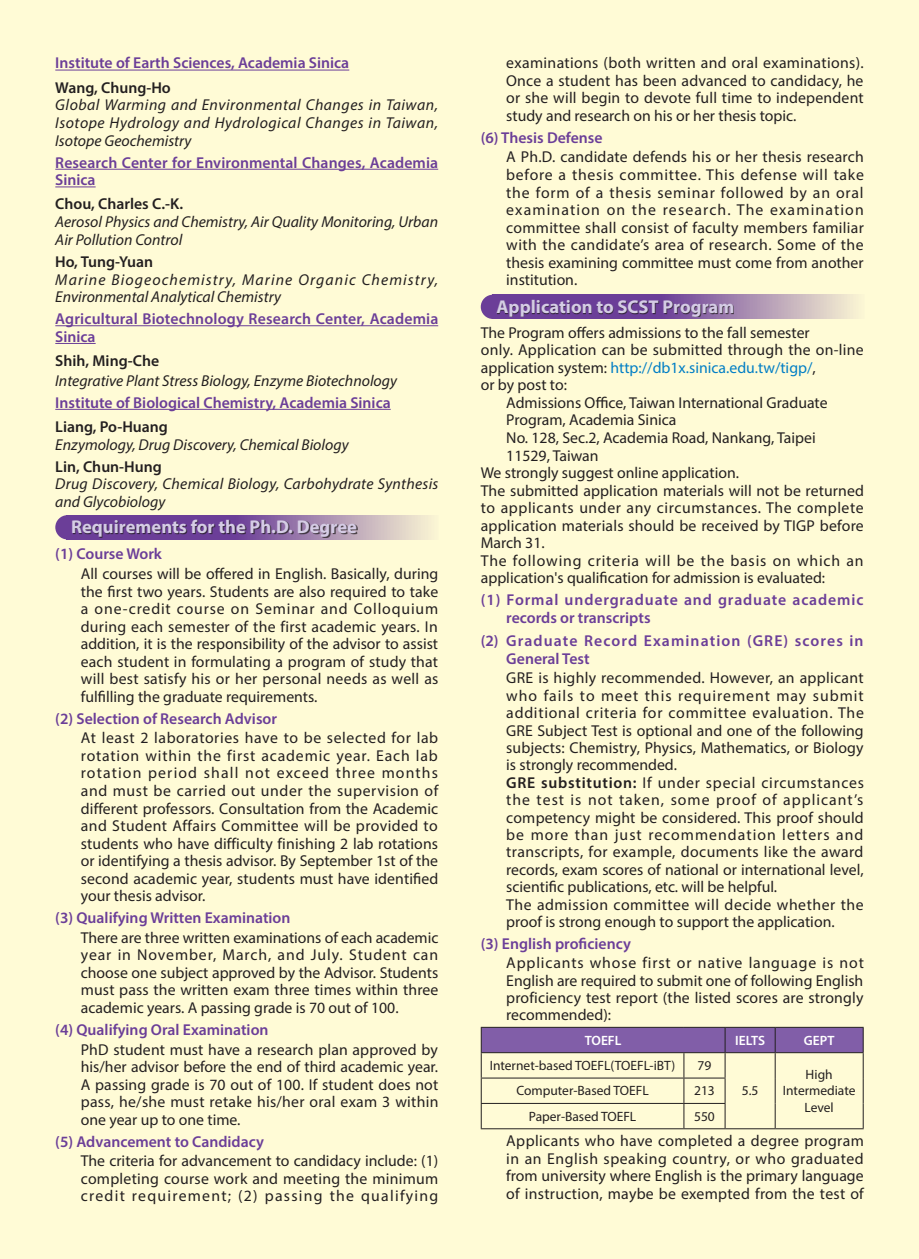
<style>
.page{position:relative;width:919px;height:1259px;background:#fff}
.page>*{position:absolute;margin:0;border:0;box-sizing:border-box;transform-origin:0 0}
.t1{font:700 18.6px "Myriad Pro";color:#d5cce5}
.t2{font:15.75px/17.5px "Myriad Pro";letter-spacing:.005em;color:#231f20;text-align:justify}
.t3{font:600 15.75px/17.7px "Myriad Pro";color:#6b3e98}
.t4{font:italic 15.75px/17.7px "Myriad Pro";color:#231f20}
.t5{font:600 15.75px "Myriad Pro";color:#231f20}
.t6{font:italic 15.75px/17.7px "Myriad Pro";letter-spacing:.07em;color:#231f20}
.t7{font:600 15.75px/17.4px "Myriad Pro";letter-spacing:.05em;color:#6b3e98}
.t8{font:600 15.75px/17.4px "Myriad Pro";letter-spacing:.07em;color:#6b3e98}
.t9{font:15.75px "Myriad Pro";color:#007ec5}
.t10{font:15.75px "Myriad Pro";letter-spacing:.035em;color:#231f20}
.t11{font:15.75px "Myriad Pro";letter-spacing:.055em;color:#231f20}
.t12{font:13.5px/16.2px "Myriad Pro";color:#231f20;text-align:center}
.t13{font:600 13.5px "Myriad Pro";color:#fff}
.s1{color:#231f20}
.s2{font-weight:600}
</style>
<div class="page">
<div style="left:0;top:0;width:918px;height:1259px;background:#fffbd6"></div>
<hr style="left:55px;top:70px;width:294px;height:1px;background:#6b3e98">
<hr style="left:55px;top:169px;width:383px;height:1px;background:#6b3e98">
<hr style="left:55px;top:186px;width:41px;height:1px;background:#6b3e98">
<hr style="left:55px;top:325px;width:383px;height:1px;background:#6b3e98">
<hr style="left:55px;top:343px;width:41px;height:1px;background:#6b3e98">
<hr style="left:55px;top:409px;width:336px;height:1px;background:#6b3e98">
<svg style="left:67px;top:515px;width:364px;height:24px;background:#ab8fb2"></svg>
<svg style="left:55px;top:515px;width:12px;height:24px"></svg>
<div style="left:73px;top:520px;width:284px;height:18px;background:#231f20;opacity:.75"></div>
<svg style="left:493px;top:295px;width:363px;height:24px;background:#a98eb2"></svg>
<svg style="left:480px;top:295px;width:13px;height:24px"></svg>
<div style="left:497px;top:300px;width:237px;height:17px;background:#231f20;opacity:.75"></div>
<svg style="left:480px;top:1027px;width:383px;height:101px"></svg>
<hr style="left:480px;top:1128px;width:204px;height:1px;background:#231f20">
<hr style="left:684px;top:1128px;width:41px;height:1px;background:#231f20">
<hr style="left:725px;top:1128px;width:50px;height:1px;background:#231f20">
<hr style="left:775px;top:1128px;width:88px;height:1px;background:#231f20">
<p class="t3" style="left:55px;top:54px;width:295px">Institute of Earth Sciences, Academia Sinica</p>
<p class="t5" style="left:55px;top:77px;width:117px">Wang, Chung-Ho</p>
<p class="t4" style="left:55px;top:96px;width:384px;text-align:justify">Global Warming and Environmental Changes in Taiwan, Isotope Hydrology and Hydrological Changes in Taiwan, Isotope Geochemistry</p>
<p class="t3" style="left:55px;top:153px;width:384px">Research Center for Environmental Changes, Academia<br>Sinica</p>
<p class="t5" style="left:55px;top:194px;width:129px">Chou, Charles C.-K.</p>
<p class="t4" style="left:55px;top:213px;width:384px">Aerosol Physics and Chemistry, Air Quality Monitoring, Urban<br>Air Pollution Control</p>
<p class="t5" style="left:55px;top:251px;width:99px">Ho, Tung-Yuan</p>
<p class="t6" style="left:55px;top:270px;width:384px">Marine Biogeochemistry, Marine Organic Chemistry,<br>Environmental Analytical Chemistry</p>
<p class="t3" style="left:55px;top:310px;width:384px">Agricultural Biotechnology Research Center, Academia<br>Sinica</p>
<p class="t5" style="left:55px;top:351px;width:105px">Shih, Ming-Che</p>
<p class="t4" style="left:55px;top:371px;width:343px">Integrative Plant Stress Biology, Enzyme Biotechnology</p>
<p class="t3" style="left:55px;top:393px;width:337px">Institute of Biological Chemistry, Academia Sinica</p>
<p class="t5" style="left:55px;top:416px;width:114px">Liang, Po-Huang</p>
<p class="t4" style="left:55px;top:435px;width:295px">Enzymology, Drug Discovery, Chemical Biology</p>
<p class="t5" style="left:55px;top:456px;width:108px">Lin, Chun-Hung</p>
<p class="t4" style="left:55px;top:475px;width:384px">Drug Discovery, Chemical Biology, Carbohydrate Synthesis and Glycobiology</p>
<p class="t1" style="left:71px;top:515px;width:287px">Requirements for the Ph.D. Degree</p>
<p class="t3" style="left:55px;top:545px;width:108px">(1) Course Work</p>
<p class="t2" style="left:81px;top:565px;width:359px">All courses will be offered in English. Basically, during the first two years. Students are also required to take a one-credit course on Seminar and Colloquium during each semester of the first academic years. In addition, it is the responsibility of the advisor to assist each student in formulating a program of study that will best satisfy his or her personal needs as well as fulfilling the graduate requirements.</p>
<p class="t3" style="left:55px;top:709px;width:223px">(2) Selection of Research Advisor</p>
<p class="t2" style="left:81px;top:729px;width:359px">At least 2 laboratories have to be selected for lab rotation within the first academic year. Each lab rotation period shall not exceed three months and must be carried out under the supervision of different professors. Consultation from the Academic and Student Affairs Committee will be provided to students who have difficulty finishing 2 lab rotations or identifying a thesis advisor. By September 1st of the second academic year, students must have identified your thesis advisor.</p>
<p class="t3" style="left:55px;top:908px;width:237px">(3) Qualifying Written Examination</p>
<p class="t2" style="left:81px;top:928px;width:359px">There are three written examinations of each academic year in November, March, and July. Student can choose one subject approved by the Advisor. Students must pass the written exam three times within three academic years. A passing grade is 70 out of 100.</p>
<p class="t3" style="left:55px;top:1020px;width:215px">(4) Qualifying Oral Examination</p>
<p class="t2" style="left:81px;top:1040px;width:359px">PhD student must have a research plan approved by his/her advisor before the end of third academic year.<br>A passing grade is 70 out of 100. If student does not pass, he/she must retake his/her oral exam 3 within one year up to one time.</p>
<p class="t3" style="left:55px;top:1132px;width:210px">(5) Advancement to Candidacy</p>
<p class="t2" style="left:81px;top:1152px;width:359px">The criteria for advancement to candidacy include: (1) completing course work and meeting the minimum credit requirement; (2) passing the qualifying</p>
<p class="t2" style="left:506px;top:54px;width:359px">examinations (both written and oral examinations).<br>Once a student has been advanced to candidacy, he or she will begin to devote full time to independent study and research on his or her thesis topic.</p>
<p class="t3" style="left:480px;top:128px;width:123px">(6) Thesis Defense</p>
<p class="t2" style="left:506px;top:148px;width:359px">A Ph.D. candidate defends his or her thesis research before a thesis committee. This defense will take the form of a thesis seminar followed by an oral examination on the research. The examination committee shall consist of faculty members familiar with the candidate’s area of research. Some of the thesis examining committee must come from another institution.</p>
<p class="t1" style="left:496px;top:294px;width:239px">Application to SCST Program</p>
<p class="t2" style="left:480px;top:323px;width:330px">The Program offers admissions to the fall semester</p>
<p class="t2" style="left:480px;top:341px;width:384px">only. Application can be submitted through the on-line</p>
<p class="t9" style="left:480px;top:358px;width:336px"><span class="s1">application system:</span> http://db1x.sinica.edu.tw/tigp/<span class="s1">,</span></p>
<p class="t2" style="left:480px;top:376px;width:88px">or by post to:</p>
<p class="t2" style="left:506px;top:393px;width:323px">Admissions Office, Taiwan International Graduate</p>
<p class="t2" style="left:506px;top:411px;width:172px">Program, Academia Sinica</p>
<p class="t2" style="left:506px;top:429px;width:311px">No. 128, Sec.2, Academia Road, Nankang, Taipei</p>
<p class="t2" style="left:506px;top:446px;width:94px">11529, Taiwan</p>
<p class="t2" style="left:480px;top:464px;width:260px">We strongly suggest online application.</p>
<p class="t2" style="left:480px;top:481px;width:384px">The submitted application materials will not be returned</p>
<p class="t10" style="left:480px;top:498px;width:384px">to applicants under any circumstances. The complete</p>
<p class="t2" style="left:480px;top:516px;width:384px">application materials should be received by TIGP before</p>
<p class="t2" style="left:480px;top:534px;width:65px">March 31.</p>
<p class="t11" style="left:480px;top:551px;width:384px">The following criteria will be the basis on which an</p>
<p class="t2" style="left:480px;top:569px;width:346px">application's qualification for admission is evaluated:</p>
<p class="t7" style="left:506px;top:591px;width:358px;text-indent:-26px">(1) Formal undergraduate and graduate academic records or transcripts</p>
<p class="t8" style="left:506px;top:632px;width:359px;text-indent:-26px">(2) Graduate Record Examination (GRE) scores in<br>General Test</p>
<p class="t2" style="left:506px;top:669px;width:359px;text-align:left">GRE is highly recommended. However, an applicant who fails to meet this requirement may submit additional criteria for committee evaluation. The GRE Subject Test is optional and one of the following subjects: Chemistry, Physics, Mathematics, or Biology is strongly recommended.<br><span class="s2">GRE substitution:</span> If under special circumstances the test is not taken, some proof of applicant’s competency might be considered. This proof should be more than just recommendation letters and transcripts, for example, documents like the award records, exam scores of national or international level, scientific publications, etc. will be helpful.<br>The admission committee will decide whether the proof is strong enough to support the application.</p>
<p class="t3" style="left:480px;top:934px;width:152px">(3) English proficiency</p>
<p class="t2" style="left:506px;top:954px;width:359px">Applicants whose first or native language is not English are required to submit one of following English proficiency test report (the listed scores are strongly recommended):</p>
<p class="t13" style="left:584px;top:1031px;width:38px">TOEFL</p>
<p class="t13" style="left:735px;top:1031px;width:31px">IELTS</p>
<p class="t13" style="left:803px;top:1031px;width:32px">GEPT</p>
<p class="t12" style="left:489px;top:1057px;width:187px">Internet-based TOEFL(TOEFL-iBT)</p>
<p class="t12" style="left:697px;top:1057px;width:15px">79</p>
<p class="t12" style="left:741px;top:1082px;width:18px">5.5</p>
<p class="t12" style="left:782px;top:1066px;width:74px">High<br>Intermediate<br>Level</p>
<p class="t12" style="left:516px;top:1082px;width:134px">Computer-Based TOEFL</p>
<p class="t12" style="left:694px;top:1082px;width:22px">213</p>
<p class="t12" style="left:529px;top:1107px;width:109px">Paper-Based TOEFL</p>
<p class="t12" style="left:694px;top:1107px;width:22px">550</p>
<p class="t2" style="left:506px;top:1132px;width:359px">Applicants who have completed a degree program in an English speaking country, or who graduated from university where English is the primary language of instruction, maybe be exempted from the test of</p>
</div>
